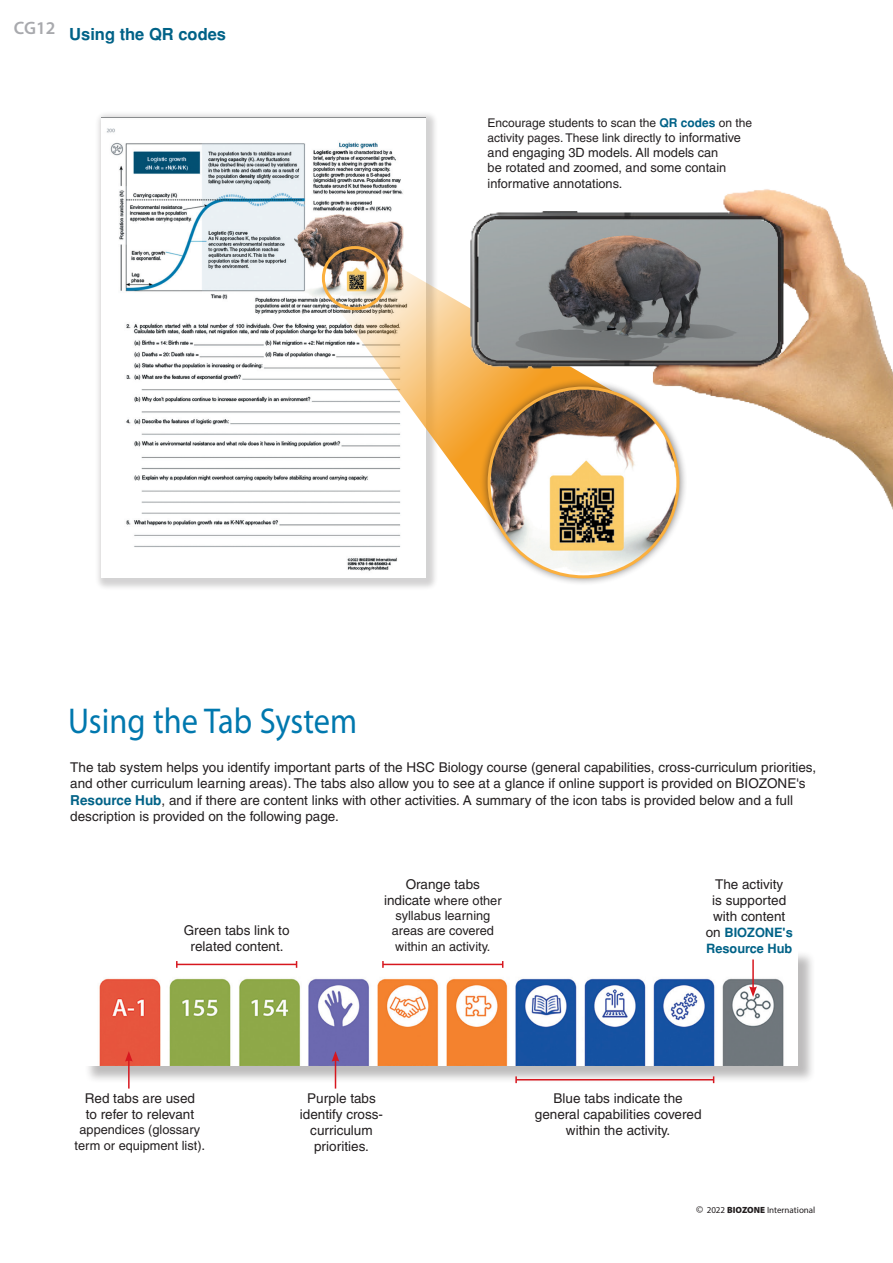
<style>
.page{position:relative;width:893px;height:1263px;background:#fff}
.page>*{position:absolute;margin:0;border:0;box-sizing:border-box;transform-origin:0 0}
.Activity_page_header{font:36px "Myriad Pro";color:#0078ae;scale:.9 1}
.t1{font:600 18px "Myriad Pro";color:#a8a9ad}
.Header_11pt{font:700 16.5px "Helvetica";color:#006287}
._9_pt_left{font:13.5px/16.2px "Helvetica";color:#231f20}
._8_5_centre_auto{font:13.5px/16.2px "Helvetica";color:#231f20;text-align:center}
._8_5_centre_auto-2{font:12.75px/15.3px "Helvetica";color:#231f20;text-align:center}
._8_pt_Left_auto{font:12.75px/15.3px "Helvetica";color:#231f20}
._8_5_centre_auto-3{font:700 12.75px/16.2px "Helvetica";color:#006287}
._8_pt_Left_auto-2{font:12px/15.3px "Helvetica";color:#231f20}
.t2{font:9px "Myriad Pro";color:#231f20}
.s1{font-weight:700;color:#006287}
.s2{font-size:12.75px}
.s3{font-size:13.5px}
.s4{font-weight:400;font-size:13.5px;color:#231f20}
.s5{font-size:10.5px}
.s6{font-weight:900}
</style>
<div class="page">
<div style="left:84px;top:951px;width:733px;height:133px;background:#231f20;opacity:.3"></div>
<img style="left:84px;top:951px;width:714px;height:114px">
<hr style="left:752px;top:959px;width:2px;height:30px;background:#d7171f">
<svg style="left:749px;top:986px;width:8px;height:11px"></svg>
<hr style="left:516px;top:1079px;width:198px;height:1px;background:#d7171f">
<svg style="left:515px;top:1076px;width:2px;height:7px"></svg>
<hr style="left:383px;top:964px;width:120px;height:1px;background:#d7171f">
<svg style="left:382px;top:961px;width:2px;height:7px"></svg>
<hr style="left:177px;top:964px;width:120px;height:1px;background:#d7171f">
<svg style="left:176px;top:961px;width:2px;height:7px"></svg>
<svg style="left:332px;top:1051px;width:7px;height:37px"></svg>
<hr style="left:128px;top:1059px;width:2px;height:29px;background:#d7171f">
<svg style="left:125px;top:1051px;width:8px;height:11px"></svg>
<div style="left:94px;top:110px;width:345px;height:481px;background:#231f20;opacity:.2"></div>
<img style="left:101px;top:117px;width:324px;height:461px">
<div style="left:322px;top:246px;width:66px;height:64px;border:3px solid #fbb03f;border-radius:50%"></div>
<svg style="left:328px;top:249px;width:118px;height:285px"></svg>
<div style="left:479px;top:378px;width:208px;height:208px;background:#231f20;opacity:.58"></div>
<img style="left:489px;top:516px;width:189px;height:60px">
<img style="left:446px;top:189px;width:447px;height:327px">
<img style="left:478px;top:220px;width:299px;height:140px">
<h2 class="t1" style="left:14px;top:16px;width:43px">CG12</h2>
<p class="Header_11pt" style="left:69px;top:24px;width:158px">Using the QR codes</p>
<p class="_8_pt_Left_auto-2" style="left:488px;top:115px;width:266px">Encourage students to scan the <span class="s1">QR codes</span> on the activity pages. These link directly <span class="s2">to informative</span></p>
<p class="_8_pt_Left_auto" style="left:488px;top:145px;width:240px">and engaging 3D models. All models can be rotated and zoomed, and some contain informative annotations.</p>
<p class="Activity_page_header" style="left:68px;top:698px;width:323px">Using the Tab System</p>
<p class="_9_pt_left" style="left:70px;top:759px;width:747px">The tab system helps you identify important parts of the HSC Biology course (general capabilities, cross-curriculum priorities, and other curriculum learning areas). The tabs also allow you to see at a glance if online support is provided on BIOZONE's <span class="s1">Resource Hub</span>, and if there are content links with other activities. A summary of the icon tabs is provided below and a full description is provided on the following page.</p>
<p class="_8_5_centre_auto" style="left:184px;top:922px;width:107px">Green tabs link to related content.</p>
<p class="_8_5_centre_auto" style="left:406px;top:876px;width:76px">Orange tabs</p>
<p class="_8_5_centre_auto-2" style="left:384px;top:892px;width:119px"><span class="s3">indicate</span> where other syllabus learning areas are covered within an activity.</p>
<p class="_8_5_centre_auto" style="left:712px;top:876px;width:76px;text-align:left">The activity is supported with content</p>
<p class="_8_5_centre_auto-3" style="left:706px;top:924px;width:88px"><span class="s4">on</span> BIOZONE's<br>Resource Hub</p>
<p class="_8_5_centre_auto" style="left:85px;top:1090px;width:112px;text-align:left">Red tabs are used to refer to relevant</p>
<p class="_8_5_centre_auto-2" style="left:74px;top:1121px;width:132px;line-height:16.2px">appendices (glossary term or equipment list)<span class="s3">.</span></p>
<p class="_8_5_centre_auto" style="left:300px;top:1090px;width:85px">Purple tabs identify cross&shy;curriculum priorities.</p>
<p class="_8_5_centre_auto" style="left:535px;top:1090px;width:168px">Blue tabs indicate the general capabilities covered within the activity.</p>
<p class="t2" style="left:696px;top:1204px;width:121px"><span class="s5">©</span> 2022 <span class="s6">BIOZONE</span> International</p>
</div>
